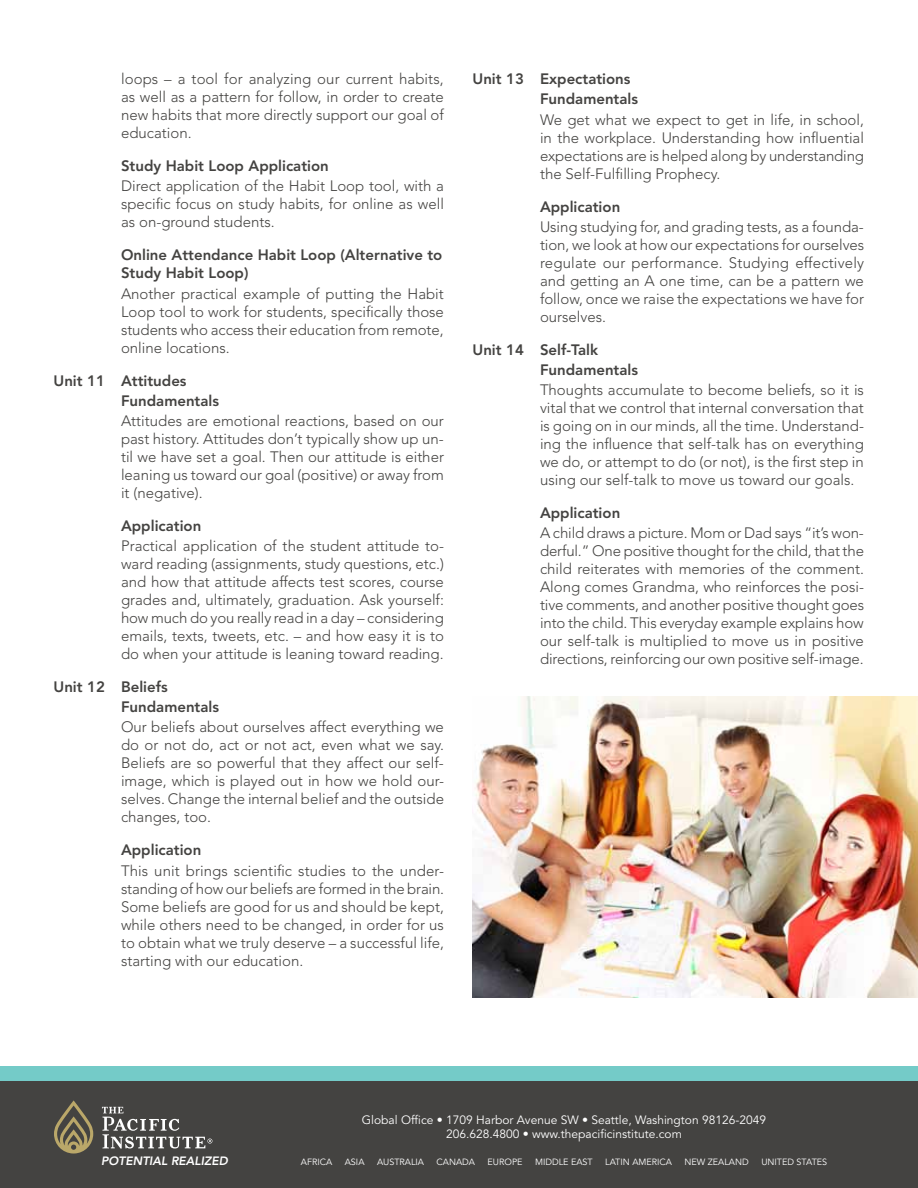
<style>
.page{position:relative;width:918px;height:1188px;background:#fff}
.page>*{position:absolute;margin:0;border:0;box-sizing:border-box;transform-origin:0 0}
.t1{font:300 15px/18px "Avenir";color:#444341;text-align:justify}
.t2{font:800 15px/20.1px "Avenir";color:#444341}
.t3{font:12px/14.4px "Avenir";color:#fff;text-align:center}
.t4{font:italic 800 12px "Avenir";color:#fff}
.t5{font:9px "Avenir";color:#fff}
</style>
<div class="page">
<div style="left:0;top:1066px;width:918px;height:20px;background:#74cbc8"></div>
<div style="left:0;top:1082px;width:918px;height:106px;background:#444341"></div>
<svg style="left:102px;top:1107px;width:110px;height:42px"></svg>
<svg style="left:54px;top:1100px;width:39px;height:54px"></svg>
<img style="left:472px;top:696px;width:446px;height:302px">
<p class="t1" style="left:121px;top:70px;width:324px">loops – a tool for analyzing our current habits, as well as a pattern for follow, in order to create new habits that more directly support our goal of education.</p>
<p class="t2" style="left:121px;top:156px;width:209px">Study Habit Loop Application</p>
<p class="t1" style="left:121px;top:177px;width:324px">Direct application of the Habit Loop tool, with a specific focus on study habits, for online as well as on-ground students.</p>
<p class="t2" style="left:121px;top:246px;width:323px;line-height:18px">Online Attendance Habit Loop (Alternative to<br>Study Habit Loop)</p>
<p class="t1" style="left:121px;top:284px;width:324px">Another practical example of putting the Habit Loop tool to work for students, specifically those students who access their education from remote, online locations.</p>
<p class="t2" style="left:121px;top:370px;width:100px;text-indent:-68px">Unit 11 Attitudes<br>Fundamentals</p>
<p class="t1" style="left:121px;top:412px;width:324px">Attitudes are emotional reactions, based on our past history. Attitudes don’t typically show up un&shy;til we have set a goal. Then our attitude is either leaning us toward our goal (positive) or away from it (negative).</p>
<p class="t2" style="left:121px;top:516px;width:82px">Application</p>
<p class="t1" style="left:121px;top:537px;width:325px">Practical application of the student attitude to&shy;ward reading (assignments, study questions, etc.) and how that attitude affects test scores, course grades and, ultimately, graduation. Ask yourself: how much do you really read in a day – considering emails, texts, tweets, etc. – and how easy it is to do when your attitude is leaning toward reading.</p>
<p class="t2" style="left:121px;top:677px;width:100px;text-indent:-68px">Unit 12 Beliefs<br>Fundamentals</p>
<p class="t1" style="left:121px;top:718px;width:324px">Our beliefs about ourselves affect everything we do or not do, act or not act, even what we say.<br>Beliefs are so powerful that they affect our self&shy;image, which is played out in how we hold our&shy;selves. Change the internal belief and the outside changes, too.</p>
<p class="t2" style="left:121px;top:840px;width:82px">Application</p>
<p class="t1" style="left:121px;top:861px;width:325px">This unit brings scientific studies to the under&shy;standing of how our beliefs are formed in the brain.<br>Some beliefs are good for us and should be kept, while others need to be changed, in order for us to obtain what we truly deserve – a successful life, starting with our education.</p>
<p class="t2" style="left:540px;top:69px;width:100px;text-indent:-68px">Unit 13 Expectations<br>Fundamentals</p>
<p class="t1" style="left:540px;top:110px;width:326px">We get what we expect to get in life, in school, in the workplace. Understanding how influential expectations are is helped along by understanding the Self-Fulfilling Prophecy.</p>
<p class="t2" style="left:540px;top:196px;width:82px">Application</p>
<p class="t1" style="left:540px;top:218px;width:326px">Using studying for, and grading tests, as a founda&shy;tion, we look at how our expectations for ourselves regulate our performance. Studying effectively and getting an A one time, can be a pattern we follow, once we raise the expectations we have for ourselves.</p>
<p class="t2" style="left:540px;top:339px;width:100px;text-indent:-68px">Unit 14 Self-Talk<br>Fundamentals</p>
<p class="t1" style="left:540px;top:381px;width:326px">Thoughts accumulate to become beliefs, so it is vital that we control that internal conversation that is going on in our minds, all the time. Understand&shy;ing the influence that self-talk has on everything we do, or attempt to do (or not), is the first step in using our self-talk to move us toward our goals.</p>
<p class="t2" style="left:540px;top:503px;width:82px">Application</p>
<p class="t1" style="left:540px;top:524px;width:326px">A child draws a picture. Mom or Dad says “it’s won&shy;derful.” One positive thought for the child, that the child reiterates with memories of the comment.<br>Along comes Grandma, who reinforces the posi&shy;tive comments, and another positive thought goes into the child. This everyday example explains how our self-talk is multiplied to move us in positive directions, reinforcing our own positive self-image.</p>
<p class="t3" style="left:362px;top:1113px;width:406px">GLOBAL OFFICE • 1709 HARBOR AVENUE SW • SEATTLE, WASHINGTON 98126-2049<br>206.628.4800 • WWW.THEPACIFICINSTITUTE.COM</p>
<p class="t4" style="left:101px;top:1153px;width:128px">POTENTIAL REALIZED</p>
<p class="t5" style="left:301px;top:1157px;width:31px">AFRICA</p>
<p class="t5" style="left:345px;top:1157px;width:20px">ASIA</p>
<p class="t5" style="left:377px;top:1157px;width:47px">AUSTRALIA</p>
<p class="t5" style="left:437px;top:1157px;width:39px">CANADA</p>
<p class="t5" style="left:488px;top:1157px;width:35px">EUROPE</p>
<p class="t5" style="left:535px;top:1157px;width:59px">MIDDLE EAST</p>
<p class="t5" style="left:605px;top:1157px;width:67px">LATIN AMERICA</p>
<p class="t5" style="left:685px;top:1157px;width:8px">NEW</p>
<p class="t5" style="left:708px;top:1157px;width:42px">ZEALAND</p>
<p class="t5" style="left:761px;top:1157px;width:62px">U NITED STATES</p>
</div>
